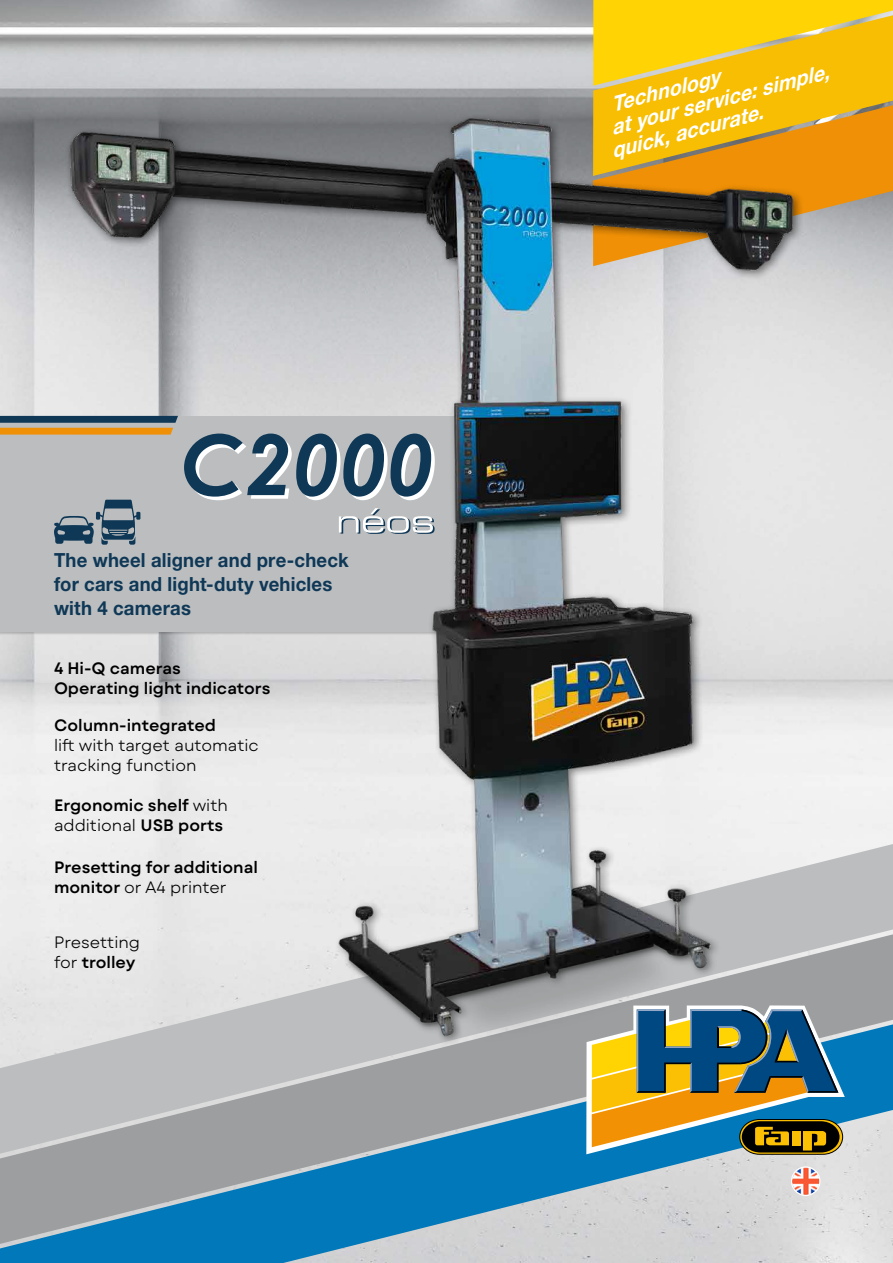
<style>
.page{position:relative;width:893px;height:1263px;background:#fff}
.page>*{position:absolute;margin:0;border:0;box-sizing:border-box;transform-origin:0 0}
.t1{font:italic 700 21px "Helvetica Neue LT Pro";color:#fff;scale:.95 1}
.t2{font:700 19.5px/24px "Helvetica Neue LT Pro";letter-spacing:.01em;color:#0f3857;scale:.95 1}
.t3{font:600 16.5px/19.8px "Mont Blanc";color:#000}
.t4{font:300 16.5px/19.8px "Mont Blanc";color:#000}
.s1{font-weight:300}
.s2{font-weight:600}
</style>
<div class="page">
<img style="left:0;top:0;width:893px;height:844px">
<svg style="left:0;top:844px;width:893px;height:90px;background:#d5d6d7"></svg>
<svg style="left:0;top:934px;width:893px;height:90px;background:#c3c4c5"></svg>
<svg style="left:0;top:1024px;width:893px;height:239px;background:#7ca7be"></svg>
<div style="left:593px;top:0;width:300px;height:15px;background:#ffd304"></div>
<svg style="left:593px;top:15px;width:300px;height:90px;background:#f7c910"></svg>
<svg style="left:862px;top:105px;width:31px;height:161px;background:#d09e55"></svg>
<div style="left:0;top:416px;width:486px;height:215px;background:#bbbdbe"></div>
<svg style="left:586px;top:1114px;width:259px;height:41px;background:#6d7c60"></svg>
<img style="left:32px;top:69px;width:830px;height:1045px">
<svg style="left:0;top:416px;width:178px;height:19px"></svg>
<svg style="left:339px;top:508px;width:96px;height:26px"></svg>
<svg style="left:184px;top:434px;width:251px;height:66px"></svg>
<svg style="left:54px;top:500px;width:86px;height:45px"></svg>
<img style="left:792px;top:1167px;width:27px;height:28px;border-radius:14px">
<div style="left:791px;top:1166px;width:29px;height:30px;border:1px solid #fff;border-radius:50%"></div>
<p class="t2" style="left:54px;top:548px;width:312px">The wheel aligner and pre-check for cars and light-duty vehicles with 4 cameras</p>
<p class="t3" style="left:54px;top:658px;width:129px">4 Hi-Q cameras</p>
<p class="t3" style="left:54px;top:678px;width:218px">Operating light indicators</p>
<p class="t3" style="left:54px;top:716px;width:164px">Column-integrated</p>
<p class="t4" style="left:54px;top:735px;width:206px">lift with target automatic</p>
<p class="t4" style="left:54px;top:755px;width:144px">tracking function</p>
<p class="t3" style="left:54px;top:796px;width:175px">Ergonomic shelf <span class="s1">with additional</span> USB ports</p>
<p class="t3" style="left:54px;top:858px;width:205px">Presetting for additional</p>
<p class="t4" style="left:54px;top:878px;width:174px"><span class="s2">monitor</span> or A4 printer</p>
<p class="t4" style="left:54px;top:932px;width:88px">Presetting for <span class="s2">trolley</span></p>
<p class="t1" style="left:608px;top:116px;width:238px;rotate:-15deg">at your service: simple,</p>
<p class="t1" style="left:608px;top:92px;width:119px;rotate:-15deg">Technology</p>
<p class="t1" style="left:608px;top:139px;width:166px;rotate:-15deg">quick, accurate.</p>
</div>
